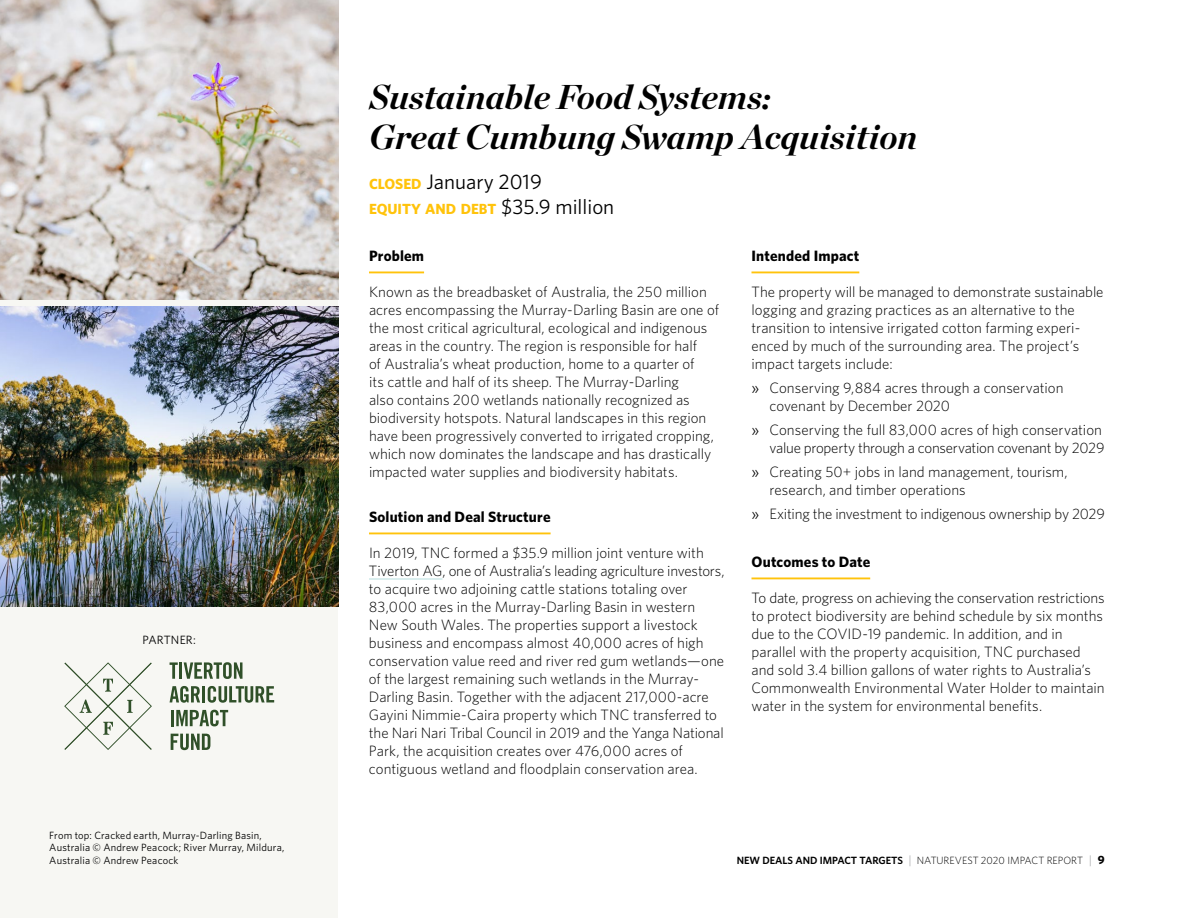
<style>
.page{position:relative;width:1188px;height:918px;background:#fff}
.page>*{position:absolute;margin:0;border:0;box-sizing:border-box;transform-origin:0 0}
.t1{font:italic 700 34.5px/40.5px "Chronicle Display";color:#000}
.t2{font:21px "Whitney";color:#000}
.t3{font:300 15px/18px "Whitney";color:#000}
.t4{font:700 15px "Whitney";letter-spacing:.015em;color:#000}
.t5{font:300 15px "Whitney";letter-spacing:-.02em;color:#000}
.t6{font:700 14.7px "Whitney";color:#ffc30b}
.t7{font:12px "Whitney";letter-spacing:.015em;color:#000}
.t8{font:10.5px/12.6px "Whitney";letter-spacing:.02em;color:#000}
.t9{font:300 10.5px "Whitney";color:#000}
.s1{font-weight:700;font-size:14.7px;color:#ffc30b}
.s2{font-weight:400;font-size:21px;color:#000}
.s3{font-weight:400}
.s4{font-weight:600}
.s5{font-size:12px;color:#939598}
.s6{font-weight:700;font-size:12px}
</style>
<div class="page">
<div style="left:0;top:0;width:338px;height:918px;background:#f7f7f3"></div>
<img style="left:0;top:307px;width:338px;height:300px">
<img style="left:0;top:0;width:338px;height:300px">
<hr style="left:369px;top:272px;width:55px;height:1px;background:#ffc30b">
<hr style="left:369px;top:532px;width:182px;height:2px;background:#ffc30b">
<hr style="left:369px;top:579px;width:74px;height:1px;background:#b7dedf">
<hr style="left:752px;top:272px;width:107px;height:1px;background:#ffc30b">
<hr style="left:752px;top:578px;width:118px;height:1px;background:#ffc30b">
<svg style="left:64px;top:662px;width:88px;height:88px"></svg>
<svg style="left:170px;top:662px;width:8px;height:17px"></svg>
<hr style="left:179px;top:662px;width:3px;height:17px;background:#305029">
<svg style="left:184px;top:662px;width:59px;height:17px"></svg>
<svg style="left:170px;top:686px;width:30px;height:17px"></svg>
<hr style="left:202px;top:686px;width:3px;height:16px;background:#305029">
<svg style="left:208px;top:686px;width:66px;height:17px"></svg>
<hr style="left:171px;top:710px;width:3px;height:16px;background:#305029">
<svg style="left:176px;top:710px;width:52px;height:16px"></svg>
<svg style="left:171px;top:734px;width:39px;height:16px"></svg>
<p class="t7" style="left:143px;top:632px;width:55px">PARTNER:</p>
<p class="t8" style="left:49px;top:829px;width:237px">From top: Cracked earth, Murray-Darling Basin,<br>Australia © Andrew Peacock; River Murray, Mildura,<br>Australia © Andrew Peacock</p>
<h1 class="t1" style="left:369px;top:73px;width:550px">Sustainable Food Systems:<br>Great Cumbung Swamp Acquisition</h1>
<h2 class="t2" style="left:369px;top:168px;width:175px"><span class="s1">CLOSED</span> January 2019</h2>
<p class="t6" style="left:369px;top:200px;width:247px">EQUITY AND DEBT <span class="s2">$35.9 million</span></p>
<p class="t4" style="left:369px;top:246px;width:57px">Problem</p>
<p class="t3" style="left:369px;top:282px;width:351px">Known as the breadbasket of Australia, the 250 million acres encompassing the Murray-Darling Basin are one of the most critical agricultural, ecological and indigenous areas in the country. The region is responsible for half<br>of Australia’s wheat production, home to a quarter of<br>its cattle and half of its sheep. The Murray-Darling<br>also contains 200 wetlands nationally recognized as biodiversity hotspots. Natural landscapes in this region have been progressively converted to irrigated cropping, which now dominates the landscape and has drastically impacted water supplies and biodiversity habitats.</p>
<p class="t4" style="left:369px;top:507px;width:183px">Solution and Deal Structure</p>
<p class="t3" style="left:369px;top:543px;width:357px">In 2019, TNC formed a $35.9 million joint venture with Tiverton AG, one of Australia’s leading agriculture investors, to acquire two adjoining cattle stations totaling over 83,000 acres in the Murray-Darling Basin in western New South Wales. The properties support a livestock business and encompass almost 40,000 acres of high conservation value reed and river red gum wetlands—one of the largest remaining such wetlands in the Murray-Darling Basin. Together with the adjacent 217,000-acre Gayini Nimmie-Caira property which TNC transferred to the Nari Nari Tribal Council in 2019 and the Yanga National Park, the acquisition creates over 476,000 acres of contiguous wetland and floodplain conservation area.</p>
<p class="t4" style="left:752px;top:246px;width:109px">Intended Impact</p>
<p class="t3" style="left:752px;top:282px;width:354px">The property will be managed to demonstrate sustainable logging and grazing practices as an alternative to the transition to intensive irrigated cotton farming experi&shy;enced by much of the surrounding area. The project’s impact targets include:</p>
<p class="t3" style="left:770px;top:378px;width:296px;text-indent:-18px"><span class="s3">»</span> Conserving 9,884 acres through a conservation covenant by December 2020</p>
<p class="t3" style="left:752px;top:420px;width:355px;text-align:right"><span class="s3">»</span> Conserving the full 83,000 acres of high conservation value property through a conservation covenant by 2029</p>
<p class="t3" style="left:770px;top:462px;width:300px;text-indent:-18px"><span class="s3">»</span> Creating 50+ jobs in land management, tourism, research, and timber operations</p>
<p class="t5" style="left:752px;top:504px;width:355px"><span class="s3">»</span> Exiting the investment to indigenous ownership by 2029</p>
<p class="t4" style="left:752px;top:552px;width:120px">Outcomes to Date</p>
<p class="t3" style="left:751px;top:588px;width:355px">To date, progress on achieving the conservation restrictions to protect biodiversity are behind schedule by six months due to the COVID-19 pandemic. In addition, and in parallel with the property acquisition, TNC purchased and sold 3.4 billion gallons of water rights to Australia’s Commonwealth Environmental Water Holder to maintain water in the system for environmental benefits.</p>
<p class="t9" style="left:737px;top:853px;width:370px"><span class="s4">NEW DEALS AND IMPACT TARGETS</span> <span class="s5">|</span> NATUREVEST 2020 IMPACT REPORT <span class="s5">|</span> <span class="s6">9</span></p>
</div>
